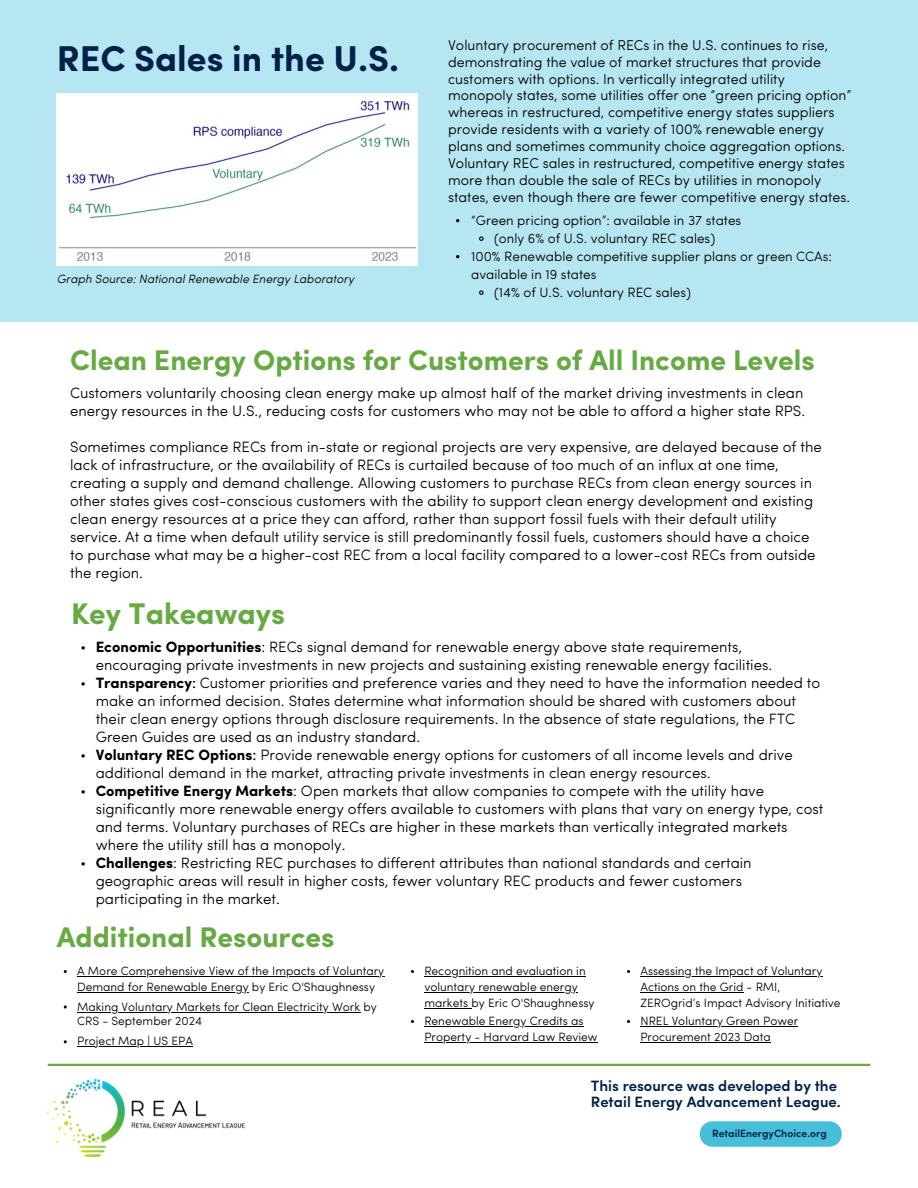
<style>
.page{position:relative;width:918px;height:1188px;background:#fff}
.page>*{position:absolute;margin:0;border:0;box-sizing:border-box;transform-origin:0 0}
.t1{font:700 36px "Sofia Pro";color:#022148}
.t2{font:700 30px "Sofia Pro";color:#67aa44}
.t3{font:700 28.5px "Sofia Pro";color:#67aa44}
.t4{font:300 15px/18px "Sofia Pro";color:#000}
.t5{font:600 15px/15.8px "Sofia Pro";color:#022148}
.t6{font:300 14.25px/16.8px "Sofia Pro";color:#000}
.t7{font:300 13.5px/18px "Sofia Pro";color:#000}
.t8{font:300 12px/16px "Sofia Pro";color:#000}
.t9{font:italic 300 12px "Sofia Pro";color:#000}
.t10{font:600 10.5px "Sofia Pro";color:#022148}
.s1{font-weight:700}
.s2{font-weight:400}
</style>
<div class="page">
<div style="left:0;top:0;width:918px;height:321px;background:#b6e6f1"></div>
<hr style="left:48px;top:1064px;width:822px;height:2px;background:#67aa44">
<img style="left:48px;top:1080px;width:197px;height:76px">
<img style="left:57px;top:94px;width:361px;height:172px">
<svg style="left:700px;top:1121px;width:142px;height:26px;background:#51c1dc"></svg>
<svg style="left:81px;top:646px;width:4px;height:4px"></svg>
<svg style="left:81px;top:682px;width:4px;height:4px"></svg>
<svg style="left:81px;top:754px;width:4px;height:4px"></svg>
<svg style="left:81px;top:790px;width:4px;height:4px"></svg>
<svg style="left:81px;top:862px;width:4px;height:4px"></svg>
<svg style="left:479px;top:236px;width:5px;height:5px"></svg>
<svg style="left:479px;top:290px;width:5px;height:5px"></svg>
<hr style="left:77px;top:976px;width:307px;height:1px;background:#000">
<hr style="left:77px;top:992px;width:172px;height:1px;background:#000">
<hr style="left:77px;top:1012px;width:283px;height:1px;background:#000">
<hr style="left:424px;top:976px;width:162px;height:1px;background:#000">
<hr style="left:424px;top:992px;width:154px;height:1px;background:#000">
<hr style="left:424px;top:1008px;width:44px;height:1px;background:#000">
<hr style="left:640px;top:976px;width:182px;height:1px;background:#000">
<hr style="left:640px;top:992px;width:103px;height:1px;background:#000">
<hr style="left:77px;top:1046px;width:116px;height:1px;background:#000">
<hr style="left:424px;top:1026px;width:160px;height:1px;background:#000">
<hr style="left:424px;top:1042px;width:174px;height:1px;background:#000">
<hr style="left:640px;top:1026px;width:158px;height:1px;background:#000">
<hr style="left:640px;top:1042px;width:131px;height:1px;background:#000">
<p class="t1" style="left:57px;top:44px;width:344px">REC Sales in the U.S.</p>
<p class="t9" style="left:57px;top:274px;width:299px">Graph Source: National Renewable Energy Laboratory</p>
<p class="t6" style="left:448px;top:38px;width:405px">Voluntary procurement of RECs in the U.S. continues to rise, demonstrating the value of market structures that provide customers with options. In vertically integrated utility monopoly states, some utilities offer one “green pricing option” whereas in restructured, competitive energy states suppliers provide residents with a variety of 100% renewable energy plans and sometimes community choice aggregation options.<br>Voluntary REC sales in restructured, competitive energy states more than double the sale of RECs by utilities in monopoly states, even though there are fewer competitive energy states.</p>
<p class="t7" style="left:471px;top:212px;width:272px">“Green pricing option”: available in 37 states</p>
<h2 class="t7" style="left:494px;top:230px;width:223px">(only 6% of U.S. voluntary REC sales)</h2>
<p class="t7" style="left:471px;top:248px;width:362px">100% Renewable competitive supplier plans or green CCAs: available in 19 states</p>
<p class="t7" style="left:494px;top:284px;width:198px">(14% of U.S. voluntary REC sales)</p>
<h2 class="t3" style="left:70px;top:348px;width:746px">Clean Energy Options for Customers of All Income Levels</h2>
<p class="t4" style="left:70px;top:386px;width:737px">Customers voluntarily choosing clean energy make up almost half of the market driving investments in clean energy resources in the U.S., reducing costs for customers who may not be able to afford a higher state RPS.</p>
<p class="t4" style="left:70px;top:440px;width:753px">Sometimes compliance RECs from in-state or regional projects are very expensive, are delayed because of the lack of infrastructure, or the availability of RECs is curtailed because of too much of an influx at one time, creating a supply and demand challenge. Allowing customers to purchase RECs from clean energy sources in other states gives cost-conscious customers with the ability to support clean energy development and existing clean energy resources at a price they can afford, rather than support fossil fuels with their default utility service. At a time when default utility service is still predominantly fossil fuels, customers should have a choice to purchase what may be a higher-cost REC from a local facility compared to a lower-cost RECs from outside the region.</p>
<p class="t2" style="left:71px;top:602px;width:216px">Key Takeaways</p>
<p class="t4" style="left:96px;top:639px;width:678px"><span class="s1">Economic Opportunities</span>: RECs signal demand for renewable energy above state requirements, encouraging private investments in new projects and sustaining existing renewable energy facilities.</p>
<p class="t4" style="left:96px;top:675px;width:726px"><span class="s1">Transparency</span><span class="s2">:</span> Customer priorities and preference varies and they need to have the information needed to make an informed decision. States determine what information should be shared with customers about their clean energy options through disclosure requirements. In the absence of state regulations, the FTC Green Guides are used as an industry standard.</p>
<h2 class="t4" style="left:96px;top:747px;width:699px"><span class="s1">Voluntary REC Options</span><span class="s2">:</span> Provide renewable energy options for customers of all income levels and drive additional demand in the market, attracting private investments in clean energy resources.</h2>
<h4 class="t4" style="left:96px;top:783px;width:729px"><span class="s1">Competitive Energy Markets</span>: Open markets that allow companies to compete with the utility have significantly more renewable energy offers available to customers with plans that vary on energy type, cost and terms. Voluntary purchases of RECs are higher in these markets than vertically integrated markets where the utility still has a monopoly.</h4>
<h4 class="t4" style="left:96px;top:855px;width:657px"><span class="s1">Challenges</span>: Restricting REC purchases to different attributes than national standards and certain geographic areas will result in higher costs, fewer voluntary REC products and fewer customers participating in the market.</h4>
<p class="t3" style="left:57px;top:926px;width:279px">Additional Resources</p>
<p class="t8" style="left:77px;top:964px;width:309px">A More Comprehensive View of the Impacts of Voluntary</p>
<p class="t8" style="left:77px;top:980px;width:299px">Demand for Renewable Energy by Eric O'Shaughnessy</p>
<p class="t8" style="left:77px;top:1001px;width:301px;line-height:14px">Making Voluntary Markets for Clean Electricity Work by<br>CRS - September 2024</p>
<p class="t8" style="left:77px;top:1034px;width:117px">Project Map | US EPA</p>
<p class="t8" style="left:424px;top:964px;width:163px">Recognition and evaluation in</p>
<p class="t8" style="left:424px;top:980px;width:172px">voluntary renewable energy markets by Eric O'Shaughnessy</p>
<h3 class="t8" style="left:640px;top:964px;width:202px">Assessing the Impact of Voluntary<br>Actions on the Grid - RMI,<br>ZEROgrid’s Impact Advisory Initiative</h3>
<p class="t8" style="left:424px;top:1014px;width:175px">Renewable Energy Credits as<br>Property - Harvard Law Review</p>
<p class="t8" style="left:640px;top:1014px;width:159px">NREL Voluntary Green Power<br>Procurement 2023 Data</p>
<h6 class="t5" style="left:591px;top:1079px;width:252px">This resource was developed by the<br>Retail Energy Advancement League.</h6>
<h4 class="t10" style="left:712px;top:1129px;width:116px">RetailEnergyChoice.org</h4>
</div>
